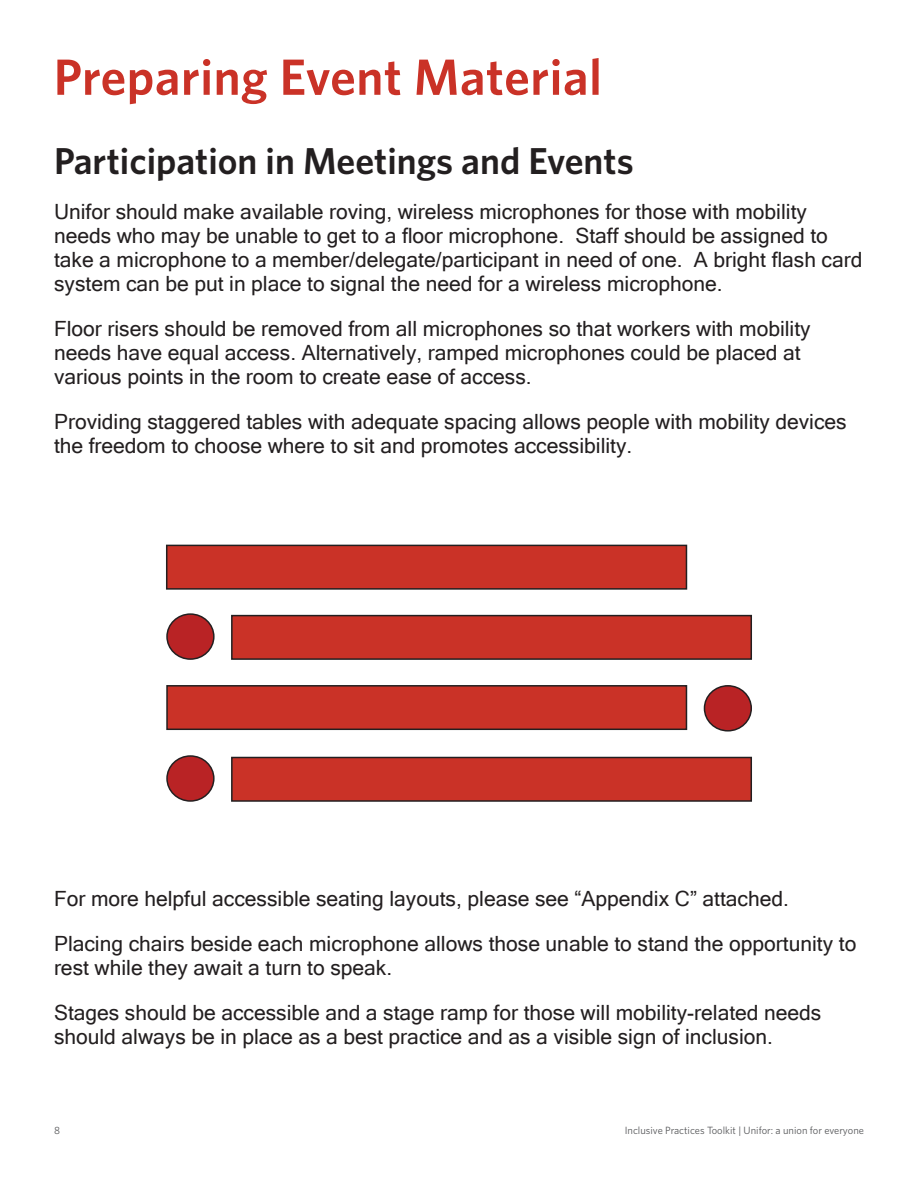
<style>
.page{position:relative;width:918px;height:1188px;background:#fff}
.page>*{position:absolute;margin:0;border:0;box-sizing:border-box;transform-origin:0 0}
.t1{font:600 51px "Whitney";letter-spacing:.01em;color:#ca3227}
.t2{font:600 37.5px "Whitney";color:#231f20}
.t3{font:21px/24px "Microsoft Sans Serif";color:#231f20}
.t4{font:10.5px "Whitney";color:#57585a}
</style>
<div class="page">
<div style="left:167px;top:545px;width:519px;height:44px;background:#ca3227"></div>
<div style="left:166px;top:545px;width:521px;height:45px;border:2px solid #231f20"></div>
<div style="left:167px;top:614px;width:47px;height:45px;background:#b92325;border-radius:50%"></div>
<div style="left:166px;top:613px;width:49px;height:47px;border:2px solid #231f20;border-radius:50%"></div>
<div style="left:232px;top:616px;width:519px;height:43px;background:#ca3227"></div>
<div style="left:231px;top:615px;width:521px;height:45px;border:2px solid #231f20"></div>
<div style="left:167px;top:686px;width:519px;height:43px;background:#ca3227"></div>
<div style="left:166px;top:685px;width:521px;height:45px;border:2px solid #231f20"></div>
<div style="left:704px;top:686px;width:47px;height:45px;background:#b92325;border-radius:50%"></div>
<div style="left:704px;top:685px;width:48px;height:47px;border:2px solid #231f20;border-radius:50%"></div>
<div style="left:167px;top:756px;width:47px;height:45px;background:#b92325;border-radius:50%"></div>
<div style="left:166px;top:755px;width:49px;height:47px;border:2px solid #231f20;border-radius:50%"></div>
<div style="left:232px;top:758px;width:519px;height:43px;background:#ca3227"></div>
<div style="left:231px;top:757px;width:521px;height:45px;border:2px solid #231f20"></div>
<h1 class="t1" style="left:54px;top:43px;width:550px">Preparing Event Material</h1>
<h2 class="t2" style="left:54px;top:136px;width:581px">Participation in Meetings and Events</h2>
<p class="t3" style="left:54px;top:199px;width:810px">Unifor should make available roving, wireless microphones for those with mobility needs who may be unable to get to a floor microphone. Staff should be assigned to take a microphone to a member/delegate/participant in need of one. A bright flash card system can be put in place to signal the need for a wireless microphone.</p>
<p class="t3" style="left:54px;top:316px;width:758px">Floor risers should be removed from all microphones so that workers with mobility needs have equal access. Alternatively, ramped microphones could be placed at various points in the room to create ease of access.</p>
<p class="t3" style="left:54px;top:409px;width:794px">Providing staggered tables with adequate spacing allows people with mobility devices the freedom to choose where to sit and promotes accessibility.</p>
<p class="t3" style="left:54px;top:876px;width:804px;line-height:45px">For more helpful accessible seating layouts, please see “Appendix C” attached.<br>Placing chairs beside each microphone allows those unable to stand the opportunity to</p>
<p class="t3" style="left:54px;top:945px;width:769px;line-height:45px">rest while they await a turn to speak.<br>Stages should be accessible and a stage ramp for those will mobility-related needs</p>
<p class="t3" style="left:54px;top:1024px;width:721px">should always be in place as a best practice and as a visible sign of inclusion.</p>
<p class="t4" style="left:54px;top:1123px;width:7px">8</p>
<p class="t4" style="left:625px;top:1123px;width:241px">Inclusive Practices Toolkit | Unifor: a union for everyone</p>
</div>
